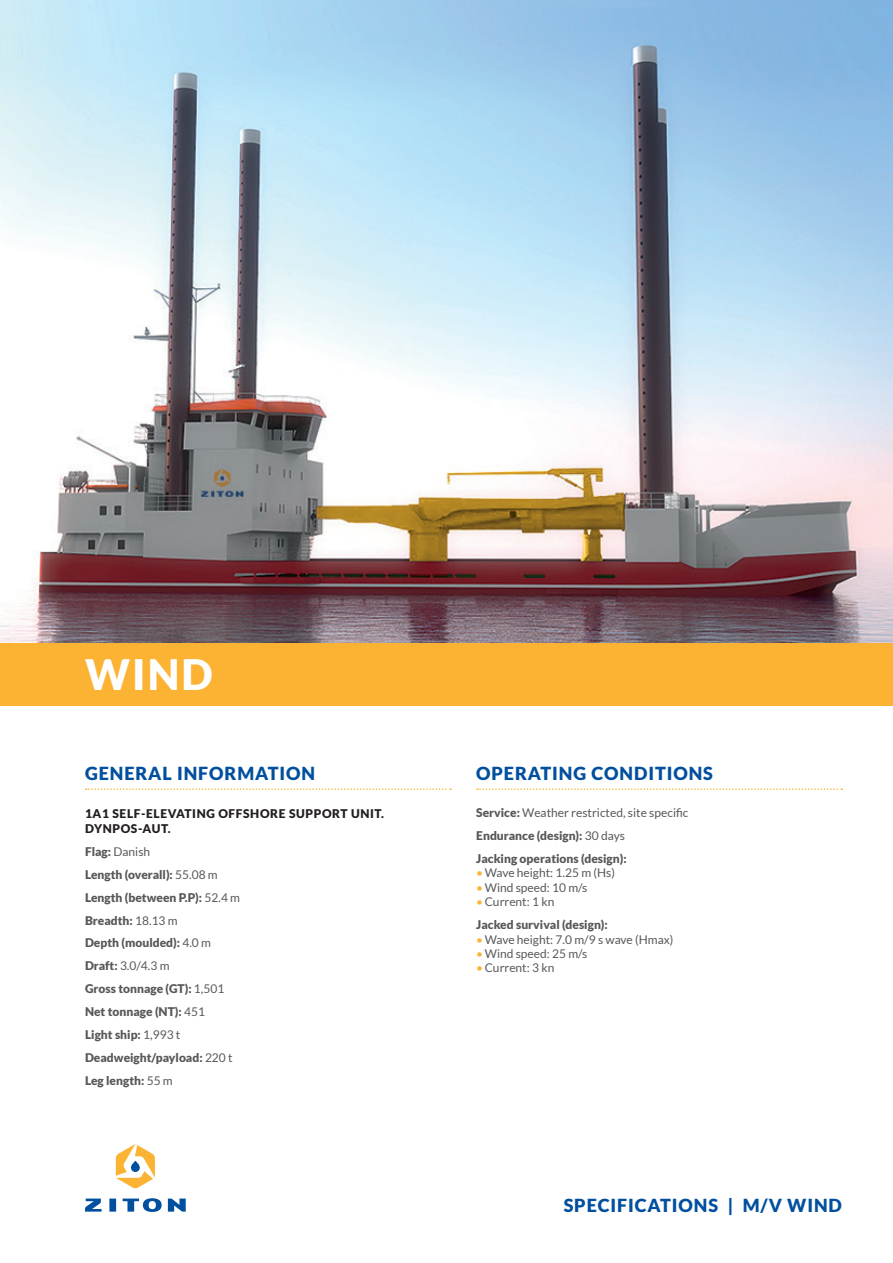
<style>
.page{position:relative;width:893px;height:1263px;background:#fff}
.page>*{position:absolute;margin:0;border:0;box-sizing:border-box;transform-origin:0 0}
.t1{font:900 42px "Lato";color:#fff}
.t2{font:900 18px "Lato";letter-spacing:.05em;color:#014f9e}
.t3{font:900 12px/23px "Lato";color:#57585a}
.t4{font:12px "Lato";color:#57585a}
.t5{font:900 12px/15px "Lato";letter-spacing:.05em;color:#231f20}
.s1{font-weight:400}
.s2{color:#fcb333}
.s3{font-weight:400;color:#fcb333}
</style>
<div class="page">
<div style="left:0;top:642px;width:893px;height:63px;background:#fcb333"></div>
<svg style="left:85px;top:1198px;width:101px;height:14px"></svg>
<svg style="left:116px;top:1144px;width:39px;height:44px"></svg>
<svg style="left:86px;top:788px;width:365px;height:2px"></svg>
<svg style="left:477px;top:788px;width:365px;height:2px"></svg>
<img style="left:0;top:0;width:893px;height:642px">
<h1 class="t1" style="left:85px;top:649px;width:129px">WIND</h1>
<h2 class="t2" style="left:85px;top:763px;width:232px">GENERAL INFORMATION</h2>
<p class="t5" style="left:85px;top:806px;width:301px">1A1 SELF-ELEVATING OFFSHORE SUPPORT UNIT.<br>DYNPOS-AUT.</p>
<p class="t3" style="left:85px;top:840px;width:157px">Flag: <span class="s1">Danish<br></span>Length (overall): <span class="s1">55.08 m<br></span>Length (between P.P): <span class="s1">52.4 m<br></span>Breadth: <span class="s1">18.13 m<br></span>Depth (moulded): <span class="s1">4.0 m<br></span>Draft: <span class="s1">3.0/4.3 m<br></span>Gross tonnage (GT): <span class="s1">1,501<br></span>Net tonnage (NT): <span class="s1">451<br></span>Light ship: <span class="s1">1,993 t<br></span>Deadweight/payload: <span class="s1">220 t<br></span>Leg length: <span class="s1">55 m</span></p>
<h2 class="t2" style="left:476px;top:763px;width:238px">OPERATING CONDITIONS</h2>
<p class="t3" style="left:476px;top:801px;width:214px">Service: <span class="s1">Weather restricted, site specific<br></span>Endurance (design): <span class="s1">30 days<br></span>Jacking operations (design):</p>
<p class="t4" style="left:476px;top:866px;width:140px"><span class="s2">•</span>Wave height: 1.25 m (Hs)</p>
<p class="t4" style="left:476px;top:881px;width:113px"><span class="s2">•</span>Wind speed: 10 m/s</p>
<p class="t3" style="left:476px;top:890px;width:133px"><span class="s3">•</span><span class="s1">Current: 1 kn<br></span>Jacked survival (design):</p>
<p class="t4" style="left:476px;top:932px;width:199px"><span class="s2">•</span>Wave height: 7.0 m/9 s wave (Hmax)</p>
<p class="t4" style="left:476px;top:947px;width:113px"><span class="s2">•</span>Wind speed: 25 m/s</p>
<p class="t4" style="left:476px;top:961px;width:80px"><span class="s2">•</span>Current: 3 kn</p>
<h2 class="t2" style="left:564px;top:1195px;width:280px">SPECIFICATIONS | M/V WIND</h2>
</div>
